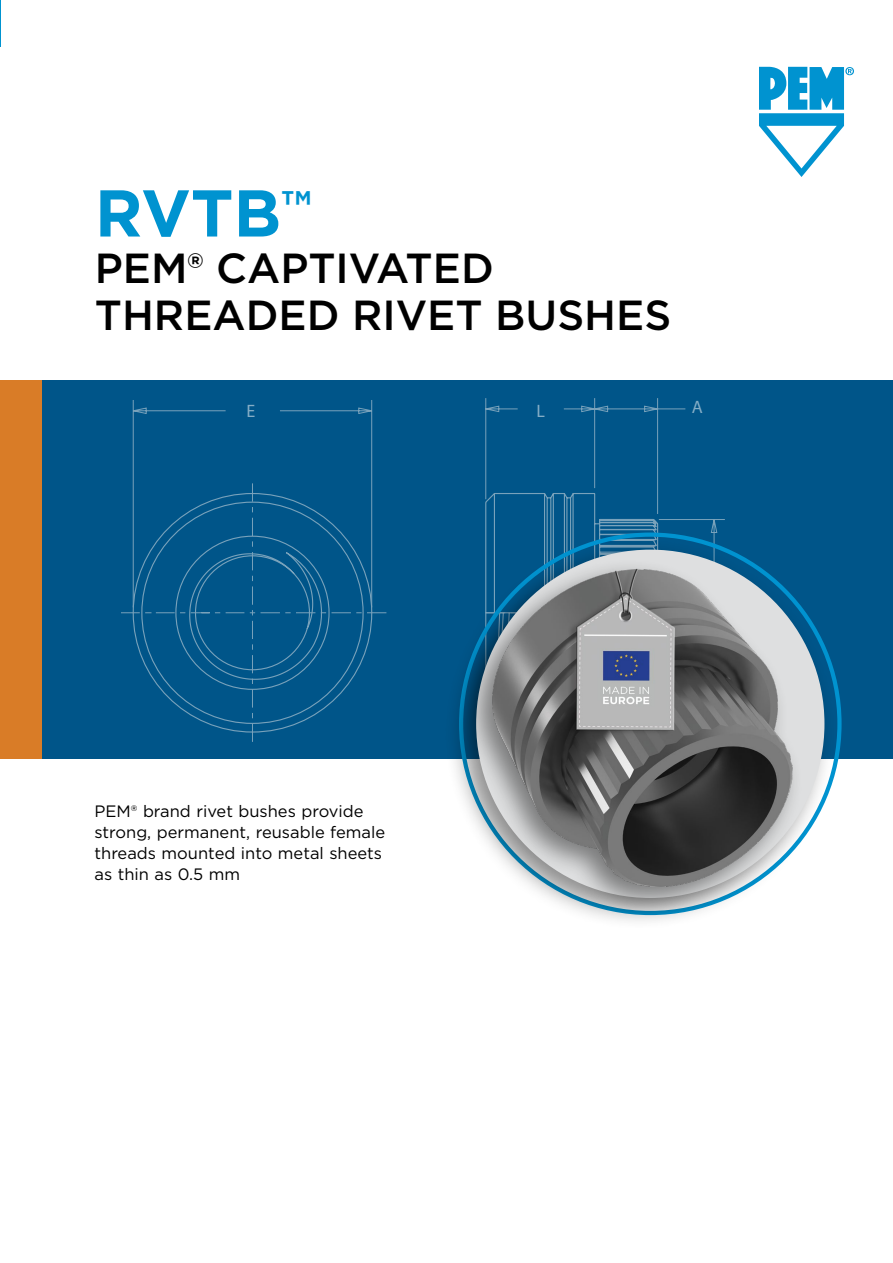
<style>
.page{position:relative;width:893px;height:1263px;background:#fff}
.page>*{position:absolute;margin:0;border:0;box-sizing:border-box;transform-origin:0 0}
.t1{font:700 66px "Gotham";color:#0093d0}
.t2{font:500 42px/46.5px "Gotham";color:#000}
.t3{font:18px "Myriad Pro";color:#fff}
.t4{font:16.5px/21px "Gotham";color:#000}
</style>
<div class="page">
<div style="left:0;top:381px;width:893px;height:378px;background:#005589"></div>
<div style="left:0;top:381px;width:41px;height:378px;background:#d97c27"></div>
<svg style="left:759px;top:67px;width:95px;height:110px"></svg>
<svg style="left:121px;top:398px;width:604px;height:344px"></svg>
<svg style="left:189px;top:518px;width:469px;height:189px"></svg>
<div style="left:444px;top:538px;width:392px;height:392px;background:#000;opacity:.45"></div>
<div style="left:476px;top:550px;width:348px;height:348px;background:#dedfe0;border-radius:50%"></div>
<div style="left:462px;top:559px;width:341px;height:358px;background:#000;opacity:.45"></div>
<img style="left:476px;top:557px;width:334px;height:334px;border-radius:167px">
<hr style="left:0;top:0;width:1px;height:47px;background:#0093d0">
<h1 class="t1" style="left:95px;top:169px;width:218px">RVTB<sup>™</sup></h1>
<h2 class="t2" style="left:95px;top:244px;width:578px">PEM® CAPTIVATED<br>THREADED RIVET BUSHES</h2>
<p class="t3" style="left:246px;top:400px;width:10px">E</p>
<p class="t3" style="left:537px;top:400px;width:10px">L</p>
<p class="t3" style="left:692px;top:396px;width:13px">A</p>
<p class="t4" style="left:94px;top:800px;width:292px">PEM® brand rivet bushes provide strong, permanent, reusable female threads mounted into metal sheets as thin as 0.5 mm</p>
</div>
